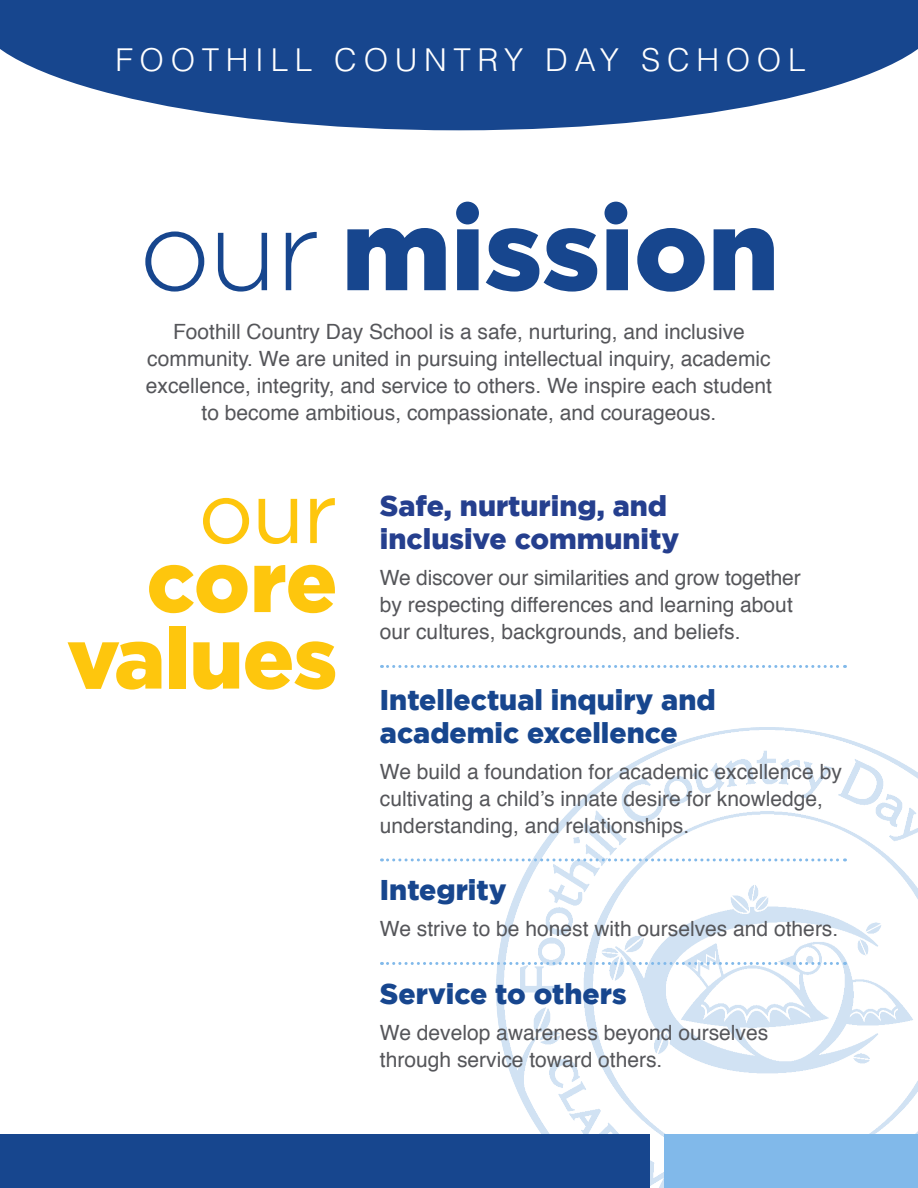
<style>
.page{position:relative;width:918px;height:1188px;background:#fff}
.page>*{position:absolute;margin:0;border:0;box-sizing:border-box;transform-origin:0 0}
.t1{font:900 85.5px/76.5px "Gotham";letter-spacing:-.01em;color:#fec60d;text-align:right}
.t2{font:85.5px "Gotham";color:#fec60d}
.t3{font:300 31.5px "Helvetica";letter-spacing:.21em;color:#fff}
.t4{font:900 28.5px/33px "Gotham";color:#17468e}
.t5{font:900 28.5px "Gotham";color:#253f8e}
.t6{font:21px/27px "Helvetica";color:#55565a}
</style>
<div class="page">
<img style="left:496px;top:727px;width:422px;height:461px">
<svg style="left:381px;top:665px;width:464px;height:3px"></svg>
<svg style="left:381px;top:858px;width:464px;height:3px"></svg>
<svg style="left:381px;top:962px;width:464px;height:3px"></svg>
<svg style="left:145px;top:228px;width:629px;height:64px"></svg>
<div style="left:605px;top:202px;width:22px;height:22px;background:#17468e;border-radius:50%"></div>
<div style="left:456px;top:202px;width:23px;height:22px;background:#17468e;border-radius:50%"></div>
<div style="left:0;top:1135px;width:649px;height:53px;background:#17468e"></div>
<div style="left:664px;top:1135px;width:254px;height:53px;background:#81b9ea"></div>
<svg style="left:0;top:0;width:918px;height:130px;fill:#17468e"></svg>
<p class="t3" style="left:115px;top:40px;width:692px">FOOTHILL COUNTRY DAY SCHOOL</p>
<p class="t6" style="left:146px;top:319px;width:628px;text-align:center">Foothill Country Day School is a safe, nurturing, and inclusive community. We are united in pursuing intellectual inquiry, academic excellence, integrity, and service to others. We inspire each student to become ambitious, compassionate, and courageous.</p>
<p class="t2" style="left:198px;top:466px;width:141px">our</p>
<p class="t1" style="left:67px;top:541px;width:272px">core values</p>
<p class="t5" style="left:380px;top:490px;width:289px">Safe, nurturing, and</p>
<p class="t5" style="left:380px;top:523px;width:301px">inclusive community</p>
<p class="t6" style="left:380px;top:565px;width:422px">We discover our similarities and grow together by respecting differences and learning about our cultures, backgrounds, and beliefs.</p>
<p class="t4" style="left:380px;top:683px;width:337px">Intellectual inquiry and academic excellence</p>
<p class="t6" style="left:380px;top:759px;width:463px">We build a foundation for academic excellence by cultivating a child’s innate desire for knowledge, understanding, and relationships.</p>
<p class="t4" style="left:380px;top:873px;width:128px">Integrity</p>
<p class="t6" style="left:380px;top:916px;width:460px">We strive to be honest with ourselves and others.</p>
<p class="t4" style="left:380px;top:977px;width:248px">Service to others</p>
<p class="t6" style="left:380px;top:1020px;width:390px">We develop awareness beyond ourselves</p>
<p class="t6" style="left:380px;top:1047px;width:284px">through service toward others.</p>
</div>
